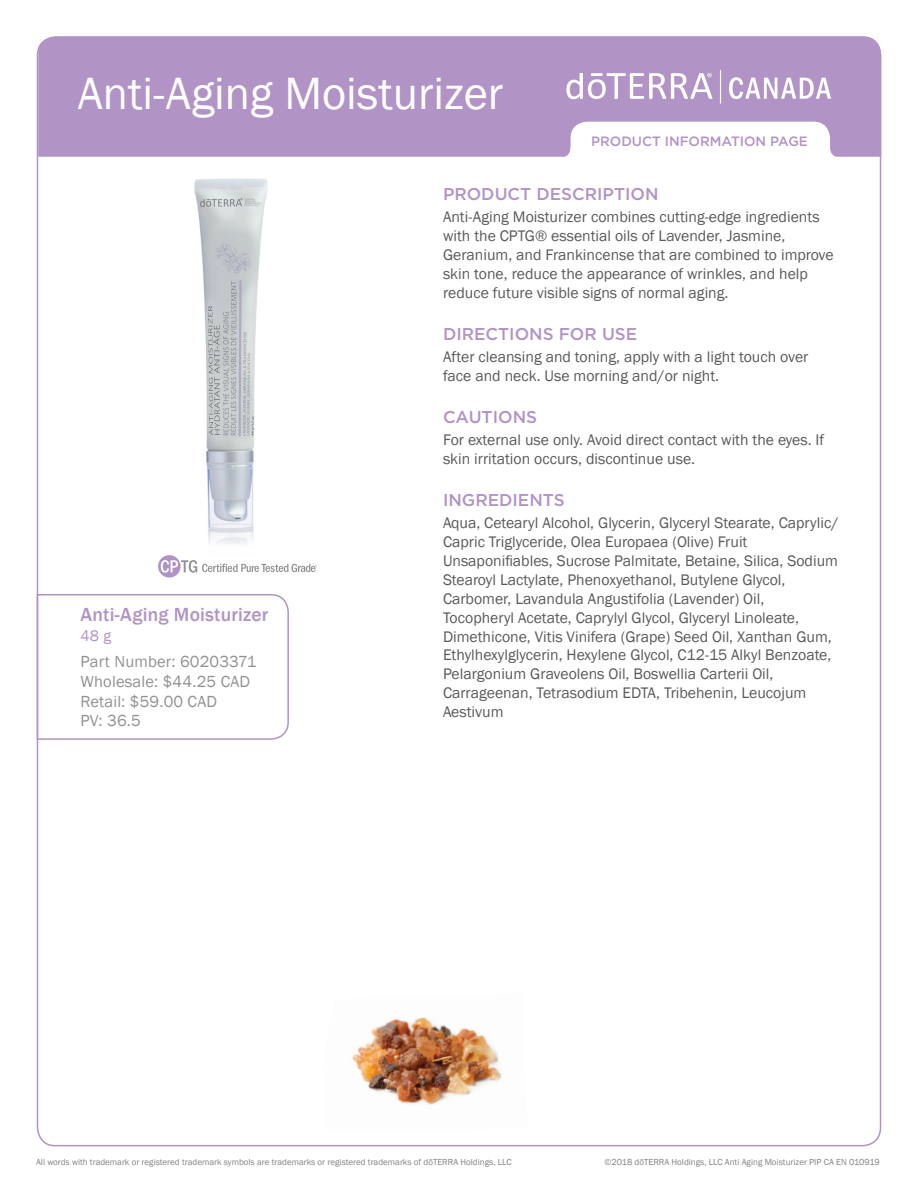
<style>
.page{position:relative;width:918px;height:1188px;background:#fff}
.page>*{position:absolute;margin:0;border:0;box-sizing:border-box;transform-origin:0 0}
.t1{font:46.5px "Franklin Gothic";color:#fff}
.t2{font:500 19.5px "Franklin Gothic";letter-spacing:.01em;color:#b194c5}
.t3{font:500 17.1px "Gotham";color:#b194c5}
.t4{font:16.5px/19.8px "Franklin Gothic";letter-spacing:.01em;color:#919295}
.t5{font:15.75px/18.9px "Franklin Gothic";color:#5a5a5d}
.t6{font:15.75px "Franklin Gothic";color:#b194c5}
.t7{font:500 13.5px "Gotham";color:#b194c5}
.t8{font:9px "Franklin Gothic";color:#808285}
</style>
<div class="page">
<div style="left:38px;top:36px;width:843px;height:121px;background:#b194c5"></div>
<svg style="left:560px;top:122px;width:280px;height:35px"></svg>
<svg style="left:36px;top:593px;width:253px;height:148px"></svg>
<img style="left:194px;top:178px;width:74px;height:366px">
<svg style="left:158px;top:555px;width:159px;height:23px"></svg>
<img style="left:352px;top:1017px;width:150px;height:88px">
<svg style="left:729px;top:77px;width:102px;height:22px"></svg>
<svg style="left:566px;top:73px;width:146px;height:26px"></svg>
<hr style="left:720px;top:70px;width:1px;height:34px;background:#fff">
<h1 class="t1" style="left:78px;top:65px;width:427px">Anti-Aging Moisturizer</h1>
<p class="t7" style="left:591px;top:132px;width:218px">PRODUCT INFORMATION PAGE</p>
<p class="t2" style="left:81px;top:602px;width:189px">Anti-Aging Moisturizer</p>
<p class="t6" style="left:81px;top:625px;width:32px">48 g</p>
<p class="t4" style="left:81px;top:652px;width:177px">Part Number: 60203371<br>Wholesale: $44.25 CAD<br>Retail: $59.00 CAD<br>PV: 36.5</p>
<p class="t3" style="left:443px;top:182px;width:217px">PRODUCT DESCRIPTION</p>
<p class="t5" style="left:443px;top:208px;width:392px">Anti-Aging Moisturizer combines cutting-edge ingredients with the CPTG® essential oils of Lavender, Jasmine, Geranium, and Frankincense that are combined to improve skin tone, reduce the appearance of wrinkles, and help reduce future visible signs of normal aging.</p>
<p class="t3" style="left:443px;top:322px;width:196px">DIRECTIONS FOR USE</p>
<p class="t5" style="left:443px;top:347px;width:367px">After cleansing and toning, apply with a light touch over face and neck. Use morning and/or night.</p>
<p class="t3" style="left:443px;top:405px;width:96px">CAUTIONS</p>
<p class="t5" style="left:443px;top:431px;width:383px">For external use only. Avoid direct contact with the eyes. If skin irritation occurs, discontinue use.</p>
<p class="t3" style="left:443px;top:489px;width:123px">INGREDIENTS</p>
<p class="t5" style="left:443px;top:514px;width:397px">Aqua, Cetearyl Alcohol, Glycerin, Glyceryl Stearate, Caprylic/ Capric Triglyceride, Olea Europaea (Olive) Fruit Unsaponifiables, Sucrose Palmitate, Betaine, Silica, Sodium Stearoyl Lactylate, Phenoxyethanol, Butylene Glycol, Carbomer, Lavandula Angustifolia (Lavender) Oil, Tocopheryl Acetate, Caprylyl Glycol, Glyceryl Linoleate, Dimethicone, Vitis Vinifera (Grape) Seed Oil, Xanthan Gum, Ethylhexylglycerin, Hexylene Glycol, C12-15 Alkyl Benzoate, Pelargonium Graveolens Oil, Boswellia Carterii Oil, Carrageenan, Tetrasodium EDTA, Tribehenin, Leucojum Aestivum</p>
<p class="t8" style="left:36px;top:1156px;width:477px">All words with trademark or registered trademark symbols are trademarks or registered trademarks of dōTERRA Holdings, LLC</p>
<p class="t8" style="left:605px;top:1156px;width:277px">©2018 dōTERRA Holdings, LLC Anti Aging Moisturizer PIP CA EN 010919</p>
</div>
